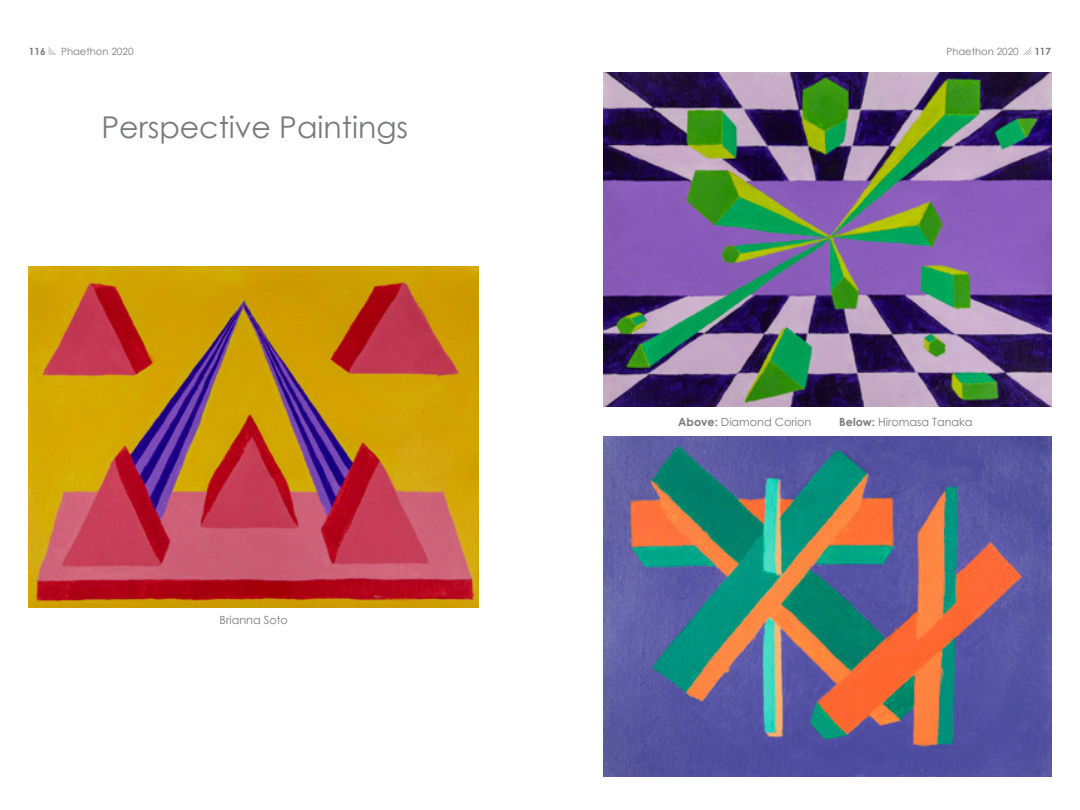
<style>
.page{position:relative;width:1080px;height:810px;background:#fff}
.page>*{position:absolute;margin:0;border:0;box-sizing:border-box;transform-origin:0 0}
.t1{font:30px "Century Gothic";color:#797a7a}
.t2{font:11.25px "Century Gothic";color:#797a7a}
.t3{font:10px "Century Gothic";color:#797a7a}
.t4{font:700 10px "Century Gothic";color:#797a7a}
.s1{font-weight:700}
</style>
<div class="page">
<img style="left:29px;top:266px;width:450px;height:342px">
<img style="left:603px;top:72px;width:448px;height:334px">
<img style="left:603px;top:437px;width:448px;height:340px">
<p class="t4" style="left:29px;top:44px;width:18px">116</p>
<p class="t3" style="left:61px;top:44px;width:74px">Phaethon 2020</p>
<p class="t3" style="left:946px;top:44px;width:106px">Phaethon 2020 □ <span class="s1">117</span></p>
<h1 class="t1" style="left:101px;top:106px;width:308px">Perspective Paintings</h1>
<p class="t2" style="left:220px;top:612px;width:70px">Brianna Soto</p>
<p class="t2" style="left:678px;top:414px;width:135px"><span class="s1">Above:</span> Diamond Corion</p>
<p class="t2" style="left:839px;top:414px;width:135px"><span class="s1">Below:</span> Hiromasa Tanaka</p>
</div>
